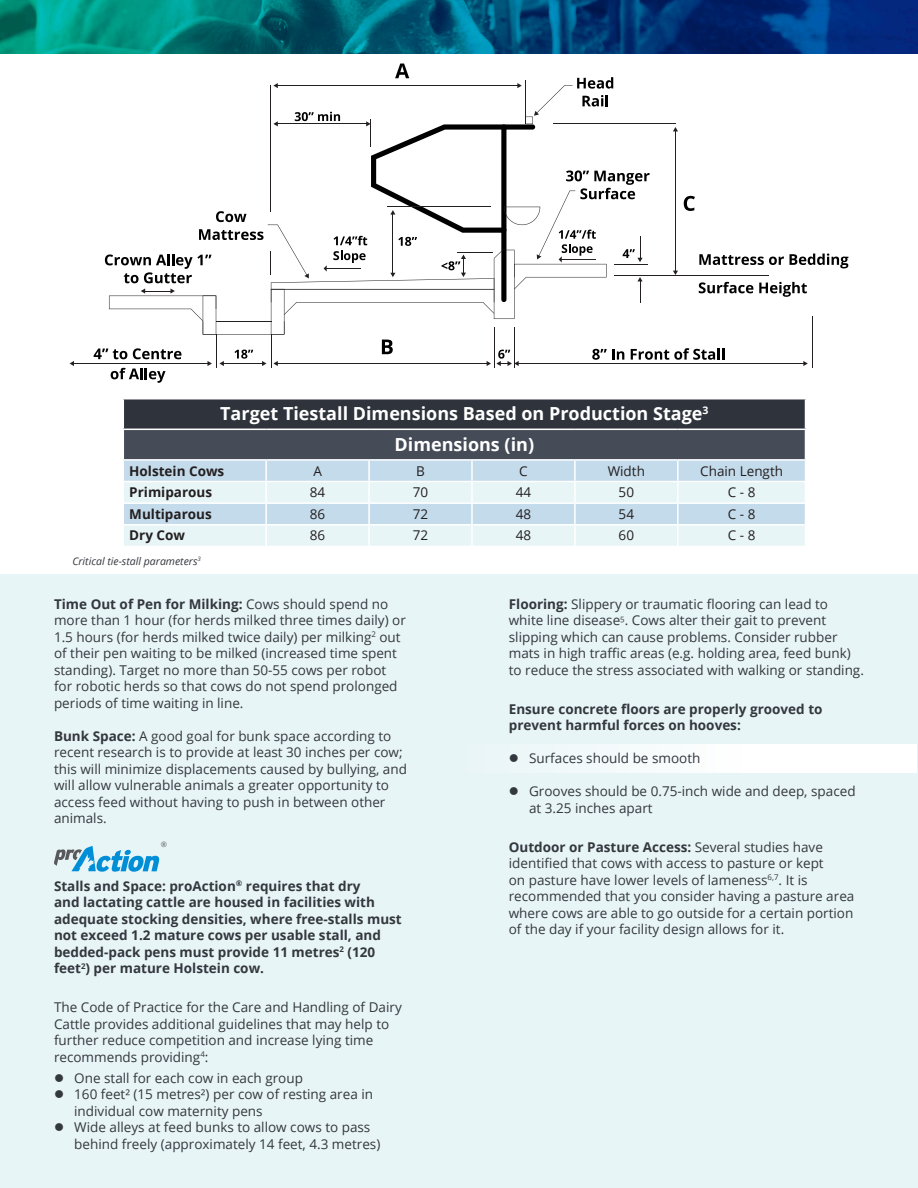
<style>
.page{position:relative;width:918px;height:1188px;background:#fff}
.page>*{position:absolute;margin:0;border:0;box-sizing:border-box;transform-origin:0 0}
.t1{font:700 18px "Open Sans";color:#fff}
.body{font:13.5px/16.5px "Open Sans";color:#33373e}
.body-2{font:700 13.5px/16.5px "Open Sans";color:#33373e}
.t2{font:13.5px "Open Sans";color:#231f20}
.t3{font:700 13.5px "Open Sans";color:#231f20}
.figures{font:italic 10.5px "Open Sans";color:#33373e}
.t4{font:7.5px "Open Sans";color:#59595c}
.s1{font-weight:700}
</style>
<div class="page">
<div style="left:0;top:575px;width:918px;height:613px;background:#e8f5f7"></div>
<div style="left:456px;top:744px;width:461px;height:28px;background:linear-gradient(to right,#ebf6f8,#fff)"></div>
<svg style="left:0;top:0;width:918px;height:54px;background:#005879"></svg>
<div style="left:123px;top:399px;width:683px;height:30px;background:#2f343c"></div>
<div style="left:123px;top:429px;width:683px;height:31px;background:#454c58"></div>
<div style="left:124px;top:461px;width:681px;height:20px;background:#c4dbeb"></div>
<svg style="left:124px;top:482px;width:681px;height:64px;background:#dcecf3"></svg>
<hr style="left:265px;top:461px;width:2px;height:20px;background:#fff">
<hr style="left:368px;top:461px;width:2px;height:20px;background:#fff">
<hr style="left:471px;top:461px;width:2px;height:20px;background:#fff">
<hr style="left:574px;top:461px;width:2px;height:20px;background:#fff">
<hr style="left:677px;top:461px;width:2px;height:20px;background:#fff">
<hr style="left:265px;top:482px;width:2px;height:20px;background:#fff">
<hr style="left:368px;top:482px;width:2px;height:20px;background:#fff">
<hr style="left:471px;top:482px;width:2px;height:20px;background:#fff">
<hr style="left:574px;top:482px;width:2px;height:20px;background:#fff">
<hr style="left:677px;top:482px;width:2px;height:20px;background:#fff">
<hr style="left:123px;top:502px;width:143px;height:2px;background:#fff">
<hr style="left:266px;top:502px;width:103px;height:2px;background:#fff">
<hr style="left:265px;top:504px;width:2px;height:20px;background:#fff">
<hr style="left:369px;top:502px;width:103px;height:2px;background:#fff">
<hr style="left:368px;top:504px;width:2px;height:20px;background:#fff">
<hr style="left:472px;top:502px;width:103px;height:2px;background:#fff">
<hr style="left:471px;top:504px;width:2px;height:20px;background:#fff">
<hr style="left:575px;top:502px;width:103px;height:2px;background:#fff">
<hr style="left:574px;top:504px;width:2px;height:20px;background:#fff">
<hr style="left:678px;top:502px;width:128px;height:2px;background:#fff">
<hr style="left:677px;top:504px;width:2px;height:20px;background:#fff">
<hr style="left:123px;top:524px;width:143px;height:2px;background:#fff">
<hr style="left:266px;top:524px;width:103px;height:2px;background:#fff">
<hr style="left:265px;top:526px;width:2px;height:20px;background:#fff">
<hr style="left:369px;top:524px;width:103px;height:2px;background:#fff">
<hr style="left:368px;top:526px;width:2px;height:20px;background:#fff">
<hr style="left:472px;top:524px;width:103px;height:2px;background:#fff">
<hr style="left:471px;top:526px;width:2px;height:20px;background:#fff">
<hr style="left:575px;top:524px;width:103px;height:2px;background:#fff">
<hr style="left:574px;top:526px;width:2px;height:20px;background:#fff">
<hr style="left:678px;top:524px;width:128px;height:2px;background:#fff">
<hr style="left:677px;top:526px;width:2px;height:20px;background:#fff">
<hr style="left:123px;top:399px;width:1px;height:30px;background:#fff">
<hr style="left:805px;top:399px;width:1px;height:30px;background:#fff">
<hr style="left:123px;top:429px;width:143px;height:1px;background:#fff">
<svg style="left:123px;top:430px;width:1px;height:29px"></svg>
<hr style="left:266px;top:429px;width:103px;height:1px;background:#fff">
<hr style="left:369px;top:429px;width:103px;height:1px;background:#fff">
<hr style="left:472px;top:429px;width:103px;height:1px;background:#fff">
<hr style="left:575px;top:429px;width:103px;height:1px;background:#fff">
<hr style="left:678px;top:429px;width:128px;height:1px;background:#fff">
<svg style="left:805px;top:430px;width:1px;height:29px"></svg>
<hr style="left:123px;top:459px;width:143px;height:2px;background:#fff">
<hr style="left:266px;top:459px;width:103px;height:2px;background:#fff">
<hr style="left:369px;top:459px;width:103px;height:2px;background:#fff">
<hr style="left:472px;top:459px;width:103px;height:2px;background:#fff">
<hr style="left:575px;top:459px;width:103px;height:2px;background:#fff">
<hr style="left:678px;top:459px;width:128px;height:2px;background:#fff">
<svg style="left:54px;top:846px;width:105px;height:26px"></svg>
<hr style="left:73px;top:363px;width:135px;height:1px;background:#231f20">
<svg style="left:70px;top:361px;width:4px;height:5px"></svg>
<svg style="left:94px;top:64px;width:754px;height:319px"></svg>
<svg style="left:510px;top:754px;width:8px;height:8px"></svg>
<p class="t1" style="left:220px;top:401px;width:490px">Target Tiestall Dimensions Based on Production Stage<sup>3</sup></p>
<p class="t1" style="left:395px;top:432px;width:141px">Dimensions (in)</p>
<p class="t3" style="left:129px;top:461px;width:97px">Holstein Cows</p>
<p class="t2" style="left:313px;top:461px;width:10px">A</p>
<p class="t2" style="left:416px;top:461px;width:10px">B</p>
<p class="t2" style="left:519px;top:461px;width:10px">C</p>
<p class="t2" style="left:608px;top:461px;width:39px">Width</p>
<p class="t2" style="left:700px;top:461px;width:84px">Chain Length</p>
<p class="t3" style="left:129px;top:483px;width:84px">Primiparous</p>
<p class="t2" style="left:310px;top:483px;width:17px">84</p>
<p class="t2" style="left:413px;top:483px;width:17px">70</p>
<p class="t2" style="left:516px;top:483px;width:17px">44</p>
<p class="t2" style="left:619px;top:483px;width:17px">50</p>
<p class="t2" style="left:728px;top:483px;width:29px">C - 8</p>
<p class="t3" style="left:129px;top:504px;width:84px">Multiparous</p>
<p class="t2" style="left:310px;top:505px;width:17px">86</p>
<p class="t2" style="left:413px;top:505px;width:17px">72</p>
<p class="t2" style="left:516px;top:505px;width:17px">48</p>
<p class="t2" style="left:619px;top:505px;width:17px">54</p>
<p class="t2" style="left:728px;top:505px;width:29px">C - 8</p>
<p class="t3" style="left:129px;top:526px;width:57px">Dry Cow</p>
<p class="t2" style="left:310px;top:526px;width:17px">86</p>
<p class="t2" style="left:413px;top:526px;width:17px">72</p>
<p class="t2" style="left:516px;top:526px;width:17px">48</p>
<p class="t2" style="left:619px;top:526px;width:17px">60</p>
<p class="t2" style="left:728px;top:526px;width:29px">C - 8</p>
<p class="figures" style="left:72px;top:554px;width:130px">Critical tie-stall parameters<sup>3</sup></p>
<p class="body" style="left:54px;top:596px;width:353px"><span class="s1">Time Out of Pen for Milking:</span> Cows should spend no more than 1 hour (for herds milked three times daily) or 1.5 hours (for herds milked twice daily) per milking<sup>2</sup> out of their pen waiting to be milked (increased time spent standing). Target no more than 50-55 cows per robot for robotic herds so that cows do not spend prolonged periods of time waiting in line.</p>
<p class="body" style="left:54px;top:728px;width:354px"><span class="s1">Bunk Space:</span> A good goal for bunk space according to recent research is to provide at least 30 inches per cow; this will minimize displacements caused by bullying, and will allow vulnerable animals a greater opportunity to access feed without having to push in between other animals.</p>
<p class="t4" style="left:161px;top:839px;width:8px">®</p>
<p class="body-2" style="left:54px;top:877px;width:349px">Stalls and Space: proAction<sup>®</sup> requires that dry<br>and lactating cattle are housed in facilities with adequate stocking densities, where free-stalls must not exceed 1.2 mature cows per usable stall, and bedded-pack pens must provide 11 metres<sup>2</sup> (120 feet<sup>2</sup>) per mature Holstein cow.</p>
<p class="body" style="left:54px;top:999px;width:349px">The Code of Practice for the Care and Handling of Dairy Cattle provides additional guidelines that may help to further reduce competition and increase lying time recommends providing<sup>4</sup>:</p>
<p class="body" style="left:74px;top:1069px;width:230px">One stall for each cow in each group</p>
<p class="body" style="left:74px;top:1086px;width:300px">160 feet² (15 metres²) per cow of resting area in individual cow maternity pens</p>
<p class="body" style="left:74px;top:1119px;width:308px">Wide alleys at feed bunks to allow cows to pass behind freely (approximately 14 feet, 4.3 metres)</p>
<p class="body" style="left:509px;top:596px;width:357px"><span class="s1">Flooring:</span> Slippery or traumatic flooring can lead to white line disease<sup>5</sup>. Cows alter their gait to prevent slipping which can cause problems. Consider rubber mats in high traffic areas (e.g. holding area, feed bunk) to reduce the stress associated with walking or standing.</p>
<p class="body-2" style="left:509px;top:700px;width:315px">Ensure concrete floors are properly grooved to prevent harmful forces on hooves:</p>
<p class="body" style="left:529px;top:750px;width:173px">Surfaces should be smooth</p>
<p class="body" style="left:529px;top:783px;width:328px">Grooves should be 0.75-inch wide and deep, spaced at 3.25 inches apart</p>
<p class="body" style="left:509px;top:838px;width:347px"><span class="s1">Outdoor or Pasture Access:</span> Several studies have identified that cows with access to pasture or kept<br>on pasture have lower levels of lameness<sup>6,7</sup>. It is recommended that you consider having a pasture area where cows are able to go outside for a certain portion of the day if your facility design allows for it.</p>
</div>
